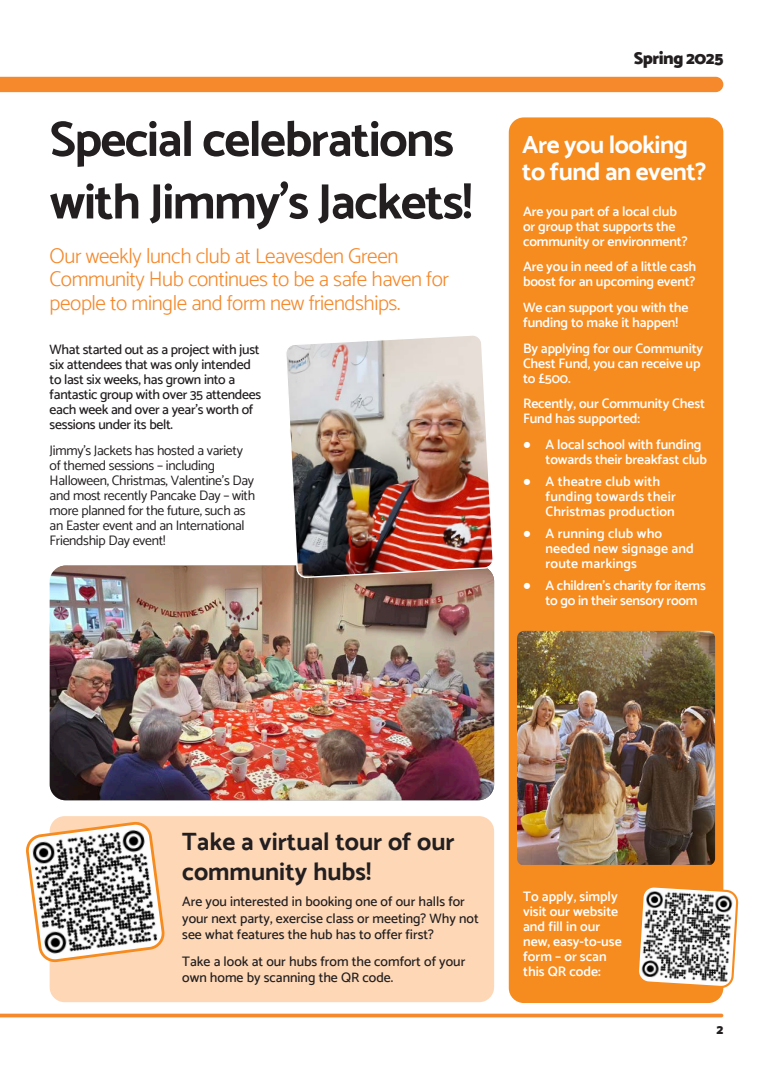
<style>
.page{position:relative;width:773px;height:1081px;background:#fff}
.page>*{position:absolute;margin:0;border:0;box-sizing:border-box;transform-origin:0 0}
.Body_1_abc_bullets{font:700 50px/62.5px "Catamaran";letter-spacing:-.03em;color:#231f20}
.t1{font:700 25px/30px "Catamaran";color:#231f20}
.Body_1_abc_bullets-2{font:700 25px/27.5px "Catamaran";letter-spacing:-.02em;color:#fff}
.Body_1_abc_bullets-3{font:300 21.25px/23.8px "Catamaran";letter-spacing:-.02em;color:#f5892c}
.Body_1_abc_bullets-4{font:900 17.5px "Catamaran";letter-spacing:-.03em;color:#231f20}
.Body_1_abc_bullets-5{font:600 13.75px/15px "Catamaran";letter-spacing:-.01em;color:#fff}
.Body_1_abc_bullets-6{font:13.75px/15px "Catamaran";letter-spacing:-.02em;color:#231f20}
.Body_1_abc_bullets-7{font:500 13.75px/16.2px "Catamaran";color:#231f20}
.Body_1_abc_bullets-8{font:500 13.75px/15px "Catamaran";letter-spacing:-.02em;color:#231f20}
.Body_1_abc_bullets-9{font:600 13.75px/15px "Catamaran";letter-spacing:.01em;color:#fff}
.Body_1_abc_bullets-10{font:900 13.75px "Catamaran";color:#231f20}
.s1{font-size:30px}
</style>
<div class="page">
<svg style="left:0;top:1013px;width:723px;height:4px;background:#f69c4f"></svg>
<div style="left:0;top:77px;width:723px;height:15px;background:#f5892c"></div>
<img style="left:50px;top:565px;width:444px;height:235px">
<div style="left:508px;top:117px;width:215px;height:886px;background:#f68b1f;border-radius:15px"></div>
<img style="left:517px;top:631px;width:198px;height:234px">
<img style="left:285px;top:335px;width:208px;height:242px">
<div style="left:50px;top:816px;width:444px;height:186px;background:#fdd7b6;border-radius:15px"></div>
<svg style="left:26px;top:819px;width:139px;height:146px"></svg>
<svg style="left:639px;top:886px;width:98px;height:103px"></svg>
<p class="Body_1_abc_bullets" style="left:50px;top:107px;width:424px">Special celebrations with Jimmy’s Jackets!</p>
<p class="Body_1_abc_bullets-3" style="left:50px;top:243px;width:401px">Our weekly lunch club at Leavesden Green<br>Community Hub continues to be a safe haven for people to mingle and form new friendships.</p>
<p class="Body_1_abc_bullets-8" style="left:50px;top:342px;width:213px">What started out as a project with just six attendees that was only intended to last six weeks, has grown into a fantastic group with over 35 attendees each week and over a year’s worth of sessions under its belt.</p>
<p class="Body_1_abc_bullets-6" style="left:50px;top:443px;width:207px">Jimmy’s Jackets has hosted a variety of themed sessions – including Halloween, Christmas, Valentine’s Day and most recently Pancake Day – with more planned for the future, such as an Easter event and an International Friendship Day event!</p>
<p class="Body_1_abc_bullets-4" style="left:633px;top:48px;width:91px">Spring 2025</p>
<p class="Body_1_abc_bullets-2" style="left:522px;top:131px;width:186px">Are you looking to fund an event?</p>
<p class="Body_1_abc_bullets-5" style="left:523px;top:203px;width:166px">Are you part of a local club or group that supports the community or environment?</p>
<p class="Body_1_abc_bullets-5" style="left:523px;top:259px;width:175px">Are you in need of a little cash boost for an upcoming event?</p>
<p class="Body_1_abc_bullets-5" style="left:523px;top:300px;width:167px">We can support you with the funding to make it happen!</p>
<p class="Body_1_abc_bullets-5" style="left:523px;top:340px;width:182px">By applying for our Community<br>Chest Fund, you can receive up to £500.</p>
<p class="Body_1_abc_bullets-5" style="left:523px;top:396px;width:183px">Recently, our Community Chest<br>Fund has supported:</p>
<p class="Body_1_abc_bullets-5" style="left:545px;top:437px;width:163px;text-indent:-22px"><span class="s1">•</span> A local school with funding towards their breakfast club</p>
<p class="Body_1_abc_bullets-9" style="left:545px;top:474px;width:132px;text-indent:-22px"><span class="s1">•</span> A theatre club with funding towards their<br>Christmas production</p>
<p class="Body_1_abc_bullets-9" style="left:545px;top:526px;width:150px;text-indent:-22px"><span class="s1">•</span> A running club who needed new signage and route markings</p>
<p class="Body_1_abc_bullets-5" style="left:545px;top:578px;width:162px;text-indent:-22px"><span class="s1">•</span> A children’s charity for items to go in their sensory room</p>
<p class="t1" style="left:182px;top:826px;width:274px">Take a virtual tour of our community hubs!</p>
<p class="Body_1_abc_bullets-7" style="left:182px;top:893px;width:298px">Are you interested in booking one of our halls for your next party, exercise class or meeting? Why not see what features the hub has to offer first?</p>
<p class="Body_1_abc_bullets-7" style="left:182px;top:953px;width:284px">Take a look at our hubs from the comfort of your own home by scanning the QR code.</p>
<p class="Body_1_abc_bullets-5" style="left:523px;top:888px;width:100px">To apply, simply visit our website and fill in our new, easy-to-use form – or scan this QR code:</p>
<p class="Body_1_abc_bullets-10" style="left:716px;top:1021px;width:8px">2</p>
</div>
